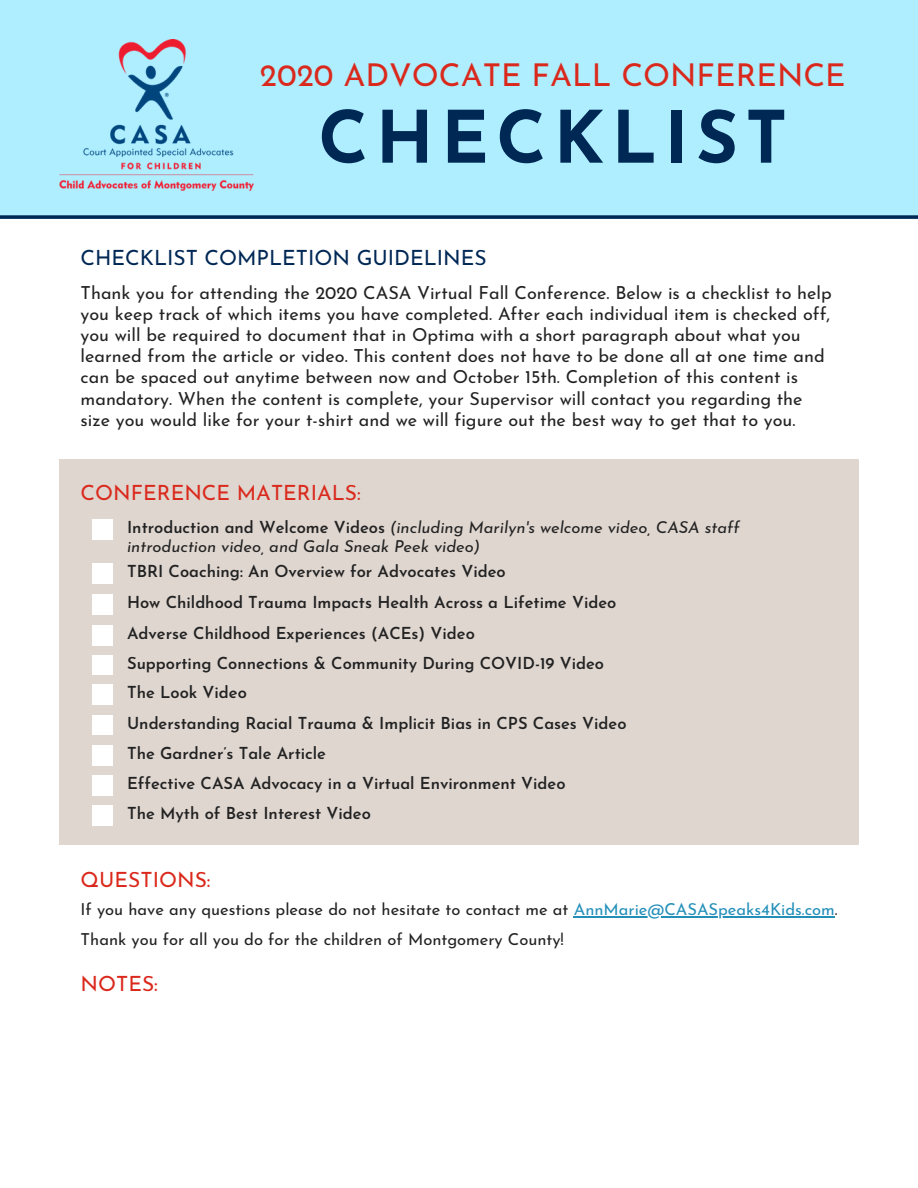
<style>
.page{position:relative;width:918px;height:1188px;background:#fff}
.page>*{position:absolute;margin:0;border:0;box-sizing:border-box;transform-origin:0 0}
.t1{font:700 72px "Josefin Sans";letter-spacing:.1em;color:#002855}
.t2{font:31.5px "Josefin Sans";color:#da291c}
.t3{font:21px "Josefin Sans";color:#da291c}
.t4{font:21px "Josefin Sans";color:#002855}
.t5{font:18px/21.1px "Josefin Sans";color:#222}
.t6{font:600 16.5px/30.2px "Josefin Sans";color:#222}
.t7{font:16.5px/29.7px "Josefin Sans";color:#222}
.t8{font:italic 16.5px/19px "Josefin Sans";color:#222}
.s1{font-weight:600;font-style:normal}
.s2{color:#238fb9}
</style>
<div class="page">
<div style="left:0;top:0;width:918px;height:219px;background:#aeeeff"></div>
<svg style="left:0;top:215px;width:918px;height:4px;background:#123d67"></svg>
<img style="left:59px;top:39px;width:195px;height:151px">
<div style="left:59px;top:459px;width:799px;height:386px;background:#dfd6d0"></div>
<div style="left:92px;top:519px;width:20px;height:20px;background:#fff"></div>
<hr style="left:574px;top:916px;width:261px;height:1px;background:#238fb9">
<div style="left:92px;top:563px;width:20px;height:21px;background:#fff"></div>
<div style="left:92px;top:594px;width:20px;height:20px;background:#fff"></div>
<div style="left:92px;top:655px;width:20px;height:20px;background:#fff"></div>
<div style="left:92px;top:685px;width:20px;height:20px;background:#fff"></div>
<div style="left:92px;top:715px;width:20px;height:20px;background:#fff"></div>
<div style="left:92px;top:745px;width:20px;height:20px;background:#fff"></div>
<div style="left:92px;top:775px;width:20px;height:20px;background:#fff"></div>
<div style="left:92px;top:805px;width:20px;height:20px;background:#fff"></div>
<div style="left:92px;top:625px;width:20px;height:20px;background:#fff"></div>
<h2 class="t2" style="left:260px;top:63px;width:587px">2020 ADVOCATE FALL CONFERENCE</h2>
<h1 class="t1" style="left:318px;top:109px;width:471px">CHECKLIST</h1>
<p class="t4" style="left:81px;top:249px;width:408px">CHECKLIST COMPLETION GUIDELINES</p>
<p class="t5" style="left:81px;top:284px;width:753px">Thank you for attending the 2020 CASA Virtual Fall Conference. Below is a checklist to help you keep track of which items you have completed. After each individual item is checked off, you will be required to document that in Optima with a short paragraph about what you learned from the article or video. This content does not have to be done all at one time and can be spaced out anytime between now and October 15th. Completion of this content is mandatory. When the content is complete, your Supervisor will contact you regarding the size you would like for your t-shirt and we will figure out the best way to get that to you.</p>
<p class="t3" style="left:81px;top:485px;width:282px">CONFERENCE MATERIALS:</p>
<p class="t8" style="left:127px;top:519px;width:614px"><span class="s1">Introduction and Welcome Videos</span> (including Marilyn's welcome video, CASA staff introduction video, and Gala Sneak Peek video)</p>
<p class="t6" style="left:127px;top:558px;width:491px;line-height:30.6px">TBRI Coaching: An Overview for Advocates Video<br>How Childhood Trauma Impacts Health Across a Lifetime Video</p>
<p class="t6" style="left:127px;top:620px;width:349px">Adverse Childhood Experiences (ACEs) Video</p>
<p class="t6" style="left:127px;top:649px;width:501px">Supporting Connections &amp; Community During COVID-19 Video The Look Video<br>Understanding Racial Trauma &amp; Implicit Bias in CPS Cases Video The Gardner’s Tale Article<br>Effective CASA Advocacy in a Virtual Environment Video<br>The Myth of Best Interest Video</p>
<p class="t3" style="left:81px;top:871px;width:132px">QUESTIONS:</p>
<p class="t7" style="left:81px;top:896px;width:758px">If you have any questions please do not hesitate to contact me at <span class="s2">AnnMarie@CASASpeaks4Kids.com</span>.<br>Thank you for all you do for the children of Montgomery County!</p>
<p class="t3" style="left:81px;top:976px;width:79px">NOTES:</p>
</div>
